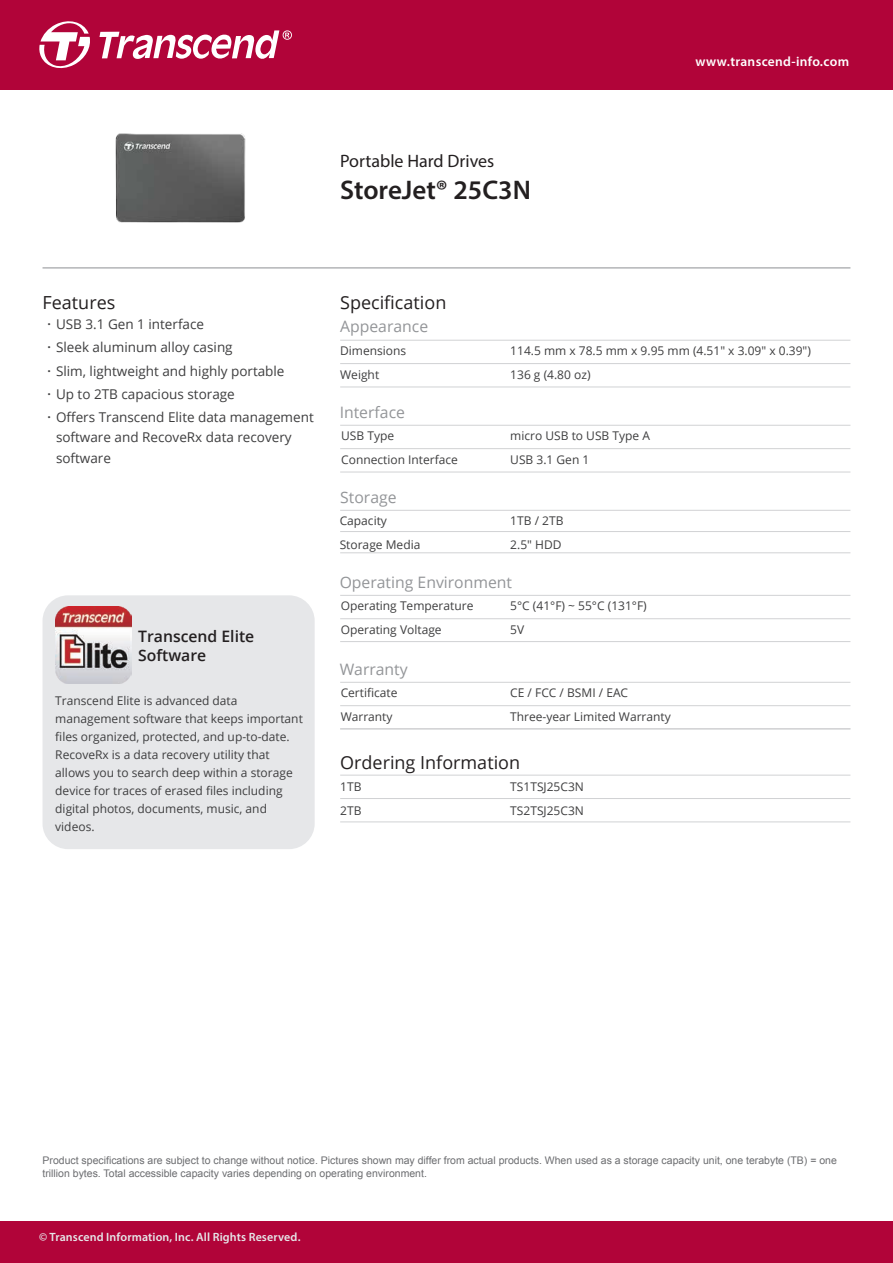
<style>
.page{position:relative;width:893px;height:1263px;background:#fff}
.page>*{position:absolute;margin:0;border:0;box-sizing:border-box;transform-origin:0 0}
.t1{font:600 27px "Myriad Pro";color:#231f20}
.t2{font:18px "Open Sans";color:#231f20}
.t3{font:18px "Myriad Pro";color:#231f20}
.t4{font:15.75px "Open Sans";color:#939598}
.t5{font:600 15.75px/18.9px "Open Sans";color:#231f20}
.t6{font:13.5px/23.2px "Open Sans";color:#3e3e3f}
.t7{font:600 13.5px "Myriad Pro";letter-spacing:.025em;color:#fff}
.t8{font:12px/24px "Open Sans";color:#3e3e3f}
.t9{font:600 12px "Myriad Pro";letter-spacing:.01em;color:#e6e7e9}
.t10{font:10.5px/12.6px "Arial";color:#6c6d70}
.s1{font-family:"Ping Fang TC";font-weight:500}
</style>
<div class="page">
<div style="left:43px;top:595px;width:272px;height:254px;background:#e6e7e9;border-radius:26px"></div>
<hr style="left:43px;top:267px;width:807px;height:1px;background:#939598">
<hr style="left:340px;top:340px;width:510px;height:1px;background:#d1d2d4">
<hr style="left:340px;top:387px;width:510px;height:1px;background:#d1d2d4">
<hr style="left:340px;top:363px;width:510px;height:1px;background:#d1d2d4">
<hr style="left:340px;top:425px;width:510px;height:1px;background:#d1d2d4">
<hr style="left:340px;top:472px;width:510px;height:1px;background:#d1d2d4">
<hr style="left:340px;top:448px;width:510px;height:1px;background:#d1d2d4">
<hr style="left:340px;top:510px;width:510px;height:1px;background:#d1d2d4">
<hr style="left:340px;top:552px;width:510px;height:1px;background:#d1d2d4">
<hr style="left:340px;top:531px;width:510px;height:1px;background:#d1d2d4">
<img style="left:115px;top:133px;width:131px;height:90px">
<hr style="left:340px;top:775px;width:510px;height:1px;background:#d1d2d4">
<hr style="left:340px;top:821px;width:510px;height:1px;background:#d1d2d4">
<hr style="left:340px;top:798px;width:510px;height:1px;background:#d1d2d4">
<hr style="left:340px;top:682px;width:510px;height:1px;background:#d1d2d4">
<hr style="left:340px;top:729px;width:510px;height:1px;background:#d1d2d4">
<hr style="left:340px;top:705px;width:510px;height:1px;background:#d1d2d4">
<hr style="left:340px;top:595px;width:510px;height:1px;background:#d1d2d4">
<hr style="left:340px;top:641px;width:510px;height:1px;background:#d1d2d4">
<hr style="left:340px;top:618px;width:510px;height:1px;background:#d1d2d4">
<img style="left:55px;top:607px;width:77px;height:76px">
<hr style="left:340px;top:728px;width:510px;height:1px;background:#d1d2d4">
<div style="left:0;top:1222px;width:893px;height:41px;background:#b10439"></div>
<div style="left:1px;top:0;width:892px;height:89px;background:#b10439"></div>
<svg style="left:39px;top:21px;width:51px;height:48px"></svg>
<svg style="left:99px;top:30px;width:193px;height:29px"></svg>
<h2 class="t3" style="left:340px;top:149px;width:156px">Portable Hard Drives</h2>
<h1 class="t1" style="left:340px;top:173px;width:192px">StoreJet® 25C3N</h1>
<h2 class="t2" style="left:43px;top:290px;width:74px">Features</h2>
<h2 class="t2" style="left:340px;top:290px;width:108px">Specification</h2>
<p class="t7" style="left:696px;top:53px;width:155px">www.transcend-info.com</p>
<p class="t6" style="left:43px;top:312px;width:273px"><span class="s1">・</span>USB 3.1 Gen 1 interface<br><span class="s1">・</span>Sleek aluminum alloy casing<br><span class="s1">・</span>Slim, lightweight and highly portable<span class="s1">・</span>Up to 2TB capacious storage<br><span class="s1">・</span>Offers Transcend Elite data management</p>
<p class="t6" style="left:56px;top:427px;width:237px;line-height:20.2px">software and RecoveRx data recovery software</p>
<h3 class="t5" style="left:138px;top:627px;width:118px">Transcend Elite<br>Software</h3>
<p class="t8" style="left:55px;top:691px;width:249px;line-height:18px">Transcend Elite is advanced data management software that keeps important files organized, protected, and up-to-date.<br>RecoveRx is a data recovery utility that allows you to search deep within a storage device for traces of erased files including digital photos, documents, music, and videos.</p>
<h3 class="t4" style="left:340px;top:316px;width:90px">Appearance</h3>
<p class="t8" style="left:340px;top:338px;width:68px">Dimensions<br>Weight</p>
<p class="t8" style="left:510px;top:338px;width:302px">114.5 mm x 78.5 mm x 9.95 mm (4.51" x 3.09" x 0.39")<br>136 g (4.80 oz)</p>
<h3 class="t4" style="left:340px;top:401px;width:67px">Interface</h3>
<p class="t8" style="left:341px;top:423px;width:118px">USB Type<br>Connection Interface</p>
<p class="t8" style="left:510px;top:423px;width:141px">micro USB to USB Type A<br>USB 3.1 Gen 1</p>
<h3 class="t4" style="left:340px;top:486px;width:58px">Storage</h3>
<p class="t8" style="left:340px;top:508px;width:82px">Capacity<br>Storage Media</p>
<p class="t8" style="left:510px;top:508px;width:55px">1TB / 2TB<br>2.5" HDD</p>
<h3 class="t4" style="left:340px;top:571px;width:174px">Operating Environment</h3>
<p class="t8" style="left:341px;top:593px;width:134px">Operating Temperature<br>Operating Voltage</p>
<p class="t8" style="left:510px;top:593px;width:138px">5°C (41°F) ~ 55°C (131°F)<br>5V</p>
<h3 class="t4" style="left:340px;top:658px;width:70px">Warranty</h3>
<p class="t8" style="left:341px;top:680px;width:58px">Certificate<br>Warranty</p>
<p class="t8" style="left:510px;top:680px;width:162px">CE / FCC / BSMI / EAC<br>Three-year Limited Warranty</p>
<h2 class="t2" style="left:340px;top:750px;width:181px">Ordering Information</h2>
<p class="t8" style="left:340px;top:774px;width:23px">1TB<br>2TB</p>
<p class="t8" style="left:510px;top:774px;width:75px">TS1TSJ25C3N<br>TS2TSJ25C3N</p>
<p class="t10" style="left:43px;top:1154px;width:796px">Product specifications are subject to change without notice. Pictures shown may differ from actual products. When used as a storage capacity unit, one terabyte (TB) = one trillion bytes. Total accessible capacity varies depending on operating environment.</p>
<p class="t9" style="left:39px;top:1230px;width:263px">© Transcend Information, Inc. All Rights Reserved.</p>
</div>
